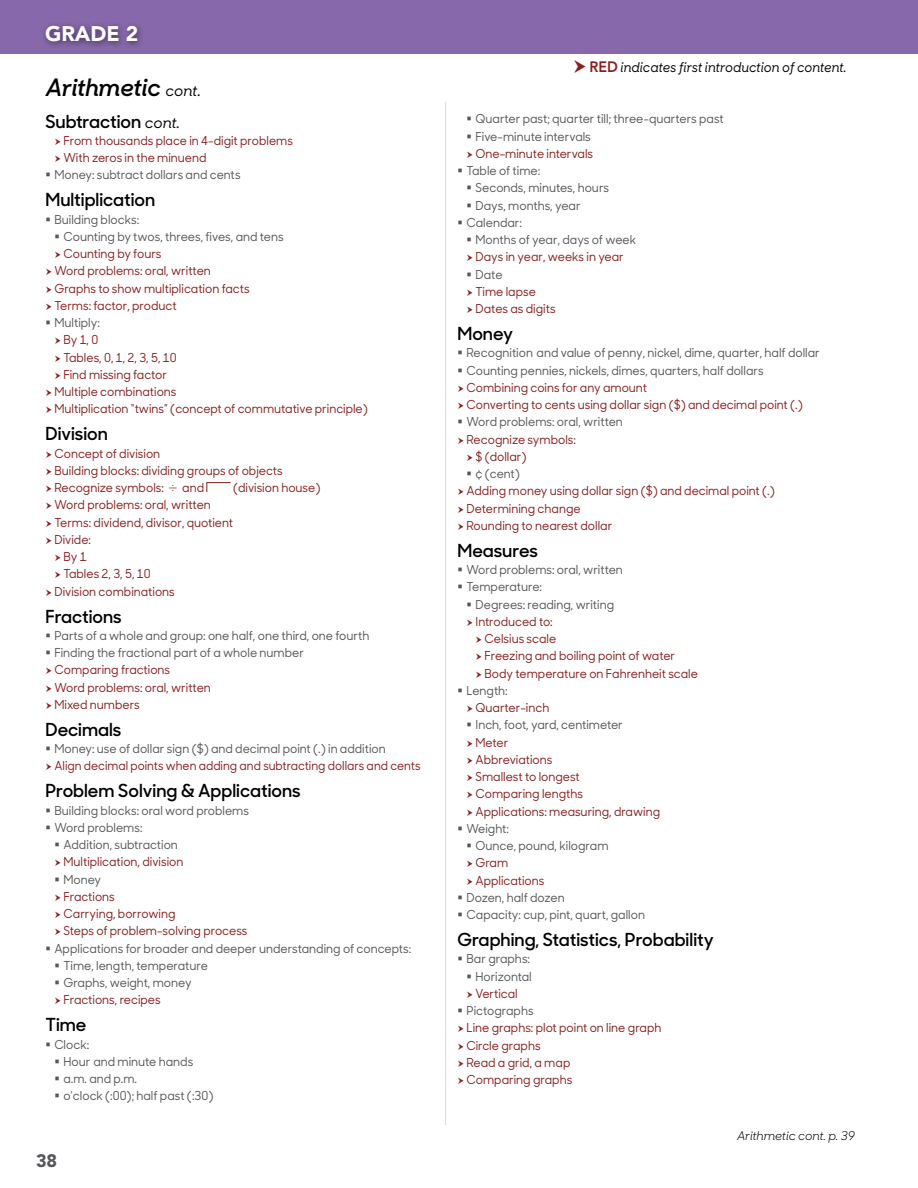
<style>
.page{position:relative;width:918px;height:1188px;background:#fff}
.page>*{position:absolute;margin:0;border:0;box-sizing:border-box;transform-origin:0 0}
.SS_Subjects_Subheads{font:italic 600 24px "Sharp Sans No 1";color:#000}
.t1{font:900 21px "Avenir";color:#fff}
.SS_Subhead_under_ite{font:600 18px "Sharp Sans No 1";color:#000}
.t2{font:900 18px "Avenir";color:#55575a}
.SS_Introduction_to_c{font:italic 500 13.5px "Sharp Sans No 1";color:#000;scale:.95 1}
.t3{font:500 12.3px "Sharp Sans No 1";color:#88201e;scale:.95 1}
.t4{font:500 12.3px "Sharp Sans No 1";color:#55575a;scale:.95 1}
.t5{font:500 12.3px "Sharp Sans No 1";color:#88201e;scale:.93 1}
.SS_Item_cont__on_nex{font:italic 12px "Sharp Sans No 1";color:#000}
.s1{font-weight:500;font-size:15px}
.s2{font-weight:500;font-style:italic;font-size:15px}
.s3{font-family:"Avenir";font-weight:800;font-style:normal;font-size:15px;color:#88201e}
</style>
<div class="page">
<hr style="left:445px;top:102px;width:1px;height:1023px;background:#e2dced">
<div style="left:0;top:0;width:918px;height:54px;background:#8768aa"></div>
<div style="left:41px;top:21px;width:104px;height:28px;background:#000;opacity:.5"></div>
<svg style="left:206px;top:482px;width:25px;height:10px"></svg>
<h2 class="t1" style="left:45px;top:20px;width:95px">GRADE 2</h2>
<p class="SS_Subjects_Subheads" style="left:46px;top:67px;width:157px">Arithmetic <span class="s1">cont.</span></p>
<p class="SS_Subhead_under_ite" style="left:45px;top:107px;width:136px">Subtraction <span class="s2">cont.</span></p>
<p class="t3" style="left:63px;top:131px;width:243px">From thousands place in 4-digit problems</p>
<p class="t3" style="left:63px;top:149px;width:152px">With zeros in the minuend</p>
<p class="t4" style="left:54px;top:166px;width:197px">Money: subtract dollars and cents</p>
<p class="SS_Subhead_under_ite" style="left:45px;top:186px;width:111px">Multiplication</p>
<p class="t4" style="left:54px;top:210px;width:91px">Building blocks:</p>
<p class="t4" style="left:63px;top:227px;width:233px">Counting by twos, threes, fives, and tens</p>
<p class="t3" style="left:63px;top:245px;width:105px">Counting by fours</p>
<p class="t3" style="left:54px;top:262px;width:166px">Word problems: oral, written</p>
<p class="t3" style="left:54px;top:279px;width:207px">Graphs to show multiplication facts</p>
<p class="t3" style="left:54px;top:296px;width:130px">Terms: factor, product</p>
<p class="t4" style="left:54px;top:314px;width:49px">Multiply:</p>
<p class="t3" style="left:63px;top:331px;width:38px">By 1, 0</p>
<p class="t3" style="left:63px;top:348px;width:121px">Tables, 0, 1, 2, 3, 5, 10</p>
<p class="t3" style="left:63px;top:365px;width:111px">Find missing factor</p>
<p class="t3" style="left:54px;top:383px;width:130px">Multiple combinations</p>
<p class="t3" style="left:54px;top:400px;width:332px">Multiplication “twins” (concept of commutative principle)</p>
<p class="SS_Subhead_under_ite" style="left:45px;top:420px;width:64px">Division</p>
<p class="t3" style="left:54px;top:444px;width:113px">Concept of division</p>
<p class="t3" style="left:54px;top:461px;width:242px">Building blocks: dividing groups of objects</p>
<p class="t3" style="left:54px;top:479px;width:117px">Recognize symbols:</p>
<p class="t3" style="left:182px;top:479px;width:25px">and</p>
<p class="t3" style="left:233px;top:479px;width:94px">(division house)</p>
<p class="t3" style="left:54px;top:496px;width:166px">Word problems: oral, written</p>
<p class="t3" style="left:54px;top:513px;width:190px">Terms: dividend, divisor, quotient</p>
<p class="t3" style="left:54px;top:530px;width:40px">Divide:</p>
<p class="t3" style="left:63px;top:548px;width:26px">By 1</p>
<p class="t3" style="left:63px;top:565px;width:93px">Tables 2, 3, 5, 10</p>
<p class="t3" style="left:54px;top:582px;width:128px">Division combinations</p>
<p class="SS_Subhead_under_ite" style="left:45px;top:602px;width:78px">Fractions</p>
<p class="t4" style="left:54px;top:626px;width:333px">Parts of a whole and group: one half, one third, one fourth</p>
<p class="t4" style="left:54px;top:644px;width:264px">Finding the fractional part of a whole number</p>
<p class="t3" style="left:54px;top:661px;width:123px">Comparing fractions</p>
<p class="t3" style="left:54px;top:678px;width:166px">Word problems: oral, written</p>
<p class="t3" style="left:54px;top:695px;width:91px">Mixed numbers</p>
<p class="SS_Subhead_under_ite" style="left:45px;top:715px;width:78px">Decimals</p>
<p class="t4" style="left:54px;top:740px;width:350px">Money: use of dollar sign ($) and decimal point (.) in addition</p>
<p class="t5" style="left:54px;top:757px;width:395px">Align decimal points when adding and subtracting dollars and cents</p>
<p class="SS_Subhead_under_ite" style="left:45px;top:777px;width:257px">Problem Solving &amp; Applications</p>
<p class="t4" style="left:54px;top:801px;width:206px">Building blocks: oral word problems</p>
<p class="t4" style="left:54px;top:818px;width:94px">Word problems:</p>
<p class="t4" style="left:63px;top:836px;width:122px">Addition, subtraction</p>
<p class="t3" style="left:63px;top:853px;width:128px">Multiplication, division</p>
<p class="t4" style="left:63px;top:870px;width:41px">Money</p>
<p class="t3" style="left:63px;top:887px;width:56px">Fractions</p>
<p class="t3" style="left:63px;top:905px;width:120px">Carrying, borrowing</p>
<p class="t3" style="left:63px;top:922px;width:195px">Steps of problem-solving process</p>
<p class="t4" style="left:54px;top:939px;width:377px">Applications for broader and deeper understanding of concepts:</p>
<p class="t4" style="left:63px;top:956px;width:154px">Time, length, temperature</p>
<p class="t4" style="left:63px;top:974px;width:136px">Graphs, weight, money</p>
<p class="t3" style="left:63px;top:991px;width:104px">Fractions, recipes</p>
<p class="SS_Subhead_under_ite" style="left:45px;top:1011px;width:43px">Time</p>
<p class="t4" style="left:54px;top:1035px;width:38px">Clock:</p>
<p class="t4" style="left:63px;top:1052px;width:138px">Hour and minute hands</p>
<p class="t4" style="left:63px;top:1070px;width:79px">a.m. and p.m.</p>
<p class="t4" style="left:63px;top:1087px;width:159px">o’clock (:00); half past (:30)</p>
<h3 class="t2" style="left:36px;top:1150px;width:23px">38</h3>
<p class="SS_Introduction_to_c" style="left:590px;top:57px;width:272px"><span class="s3">RED</span> indicates first introduction of content.</p>
<p class="t4" style="left:475px;top:110px;width:263px">Quarter past; quarter till; three-quarters past</p>
<p class="t4" style="left:475px;top:127px;width:123px">Five-minute intervals</p>
<p class="t3" style="left:475px;top:144px;width:125px">One-minute intervals</p>
<p class="t4" style="left:466px;top:162px;width:79px">Table of time:</p>
<p class="t4" style="left:475px;top:179px;width:142px">Seconds, minutes, hours</p>
<p class="t4" style="left:475px;top:196px;width:112px">Days, months, year</p>
<p class="t4" style="left:466px;top:213px;width:60px">Calendar:</p>
<p class="t4" style="left:475px;top:231px;width:171px">Months of year, days of week</p>
<p class="t3" style="left:475px;top:248px;width:158px">Days in year, weeks in year</p>
<p class="t4" style="left:475px;top:265px;width:30px">Date</p>
<p class="t3" style="left:475px;top:282px;width:65px">Time lapse</p>
<p class="t3" style="left:475px;top:300px;width:86px">Dates as digits</p>
<p class="SS_Subhead_under_ite" style="left:457px;top:320px;width:57px">Money</p>
<p class="t4" style="left:466px;top:344px;width:373px">Recognition and value of penny, nickel, dime, quarter, half dollar</p>
<p class="t4" style="left:466px;top:361px;width:314px">Counting pennies, nickels, dimes, quarters, half dollars</p>
<p class="t3" style="left:466px;top:378px;width:192px">Combining coins for any amount</p>
<p class="t3" style="left:466px;top:396px;width:356px">Converting to cents using dollar sign ($) and decimal point (.)</p>
<p class="t4" style="left:466px;top:413px;width:166px">Word problems: oral, written</p>
<p class="t3" style="left:466px;top:430px;width:117px">Recognize symbols:</p>
<p class="t3" style="left:475px;top:447px;width:55px">$ (dollar)</p>
<p class="t4" style="left:475px;top:465px;width:48px">¢ (cent)</p>
<p class="t3" style="left:466px;top:482px;width:326px">Adding money using dollar sign ($) and decimal point (.)</p>
<p class="t3" style="left:466px;top:499px;width:122px">Determining change</p>
<p class="t3" style="left:466px;top:516px;width:155px">Rounding to nearest dollar</p>
<p class="SS_Subhead_under_ite" style="left:457px;top:536px;width:82px">Measures</p>
<p class="t4" style="left:466px;top:561px;width:166px">Word problems: oral, written</p>
<p class="t4" style="left:466px;top:578px;width:81px">Temperature:</p>
<p class="t4" style="left:475px;top:595px;width:147px">Degrees: reading, writing</p>
<p class="t3" style="left:475px;top:612px;width:83px">Introduced to:</p>
<p class="t3" style="left:484px;top:630px;width:77px">Celsius scale</p>
<p class="t3" style="left:484px;top:647px;width:202px">Freezing and boiling point of water</p>
<p class="t3" style="left:484px;top:664px;width:226px">Body temperature on Fahrenheit scale</p>
<p class="t4" style="left:466px;top:681px;width:45px">Length:</p>
<p class="t3" style="left:475px;top:699px;width:79px">Quarter-inch</p>
<p class="t4" style="left:475px;top:716px;width:157px">Inch, foot, yard, centimeter</p>
<p class="t3" style="left:475px;top:733px;width:36px">Meter</p>
<p class="t3" style="left:475px;top:750px;width:83px">Abbreviations</p>
<p class="t3" style="left:475px;top:768px;width:111px">Smallest to longest</p>
<p class="t3" style="left:475px;top:785px;width:115px">Comparing lengths</p>
<p class="t3" style="left:475px;top:802px;width:196px">Applications: measuring, drawing</p>
<p class="t4" style="left:466px;top:819px;width:46px">Weight:</p>
<p class="t4" style="left:475px;top:837px;width:142px">Ounce, pound, kilogram</p>
<p class="t3" style="left:475px;top:854px;width:36px">Gram</p>
<p class="t3" style="left:475px;top:871px;width:74px">Applications</p>
<p class="t4" style="left:466px;top:888px;width:105px">Dozen, half dozen</p>
<p class="t4" style="left:466px;top:906px;width:189px">Capacity: cup, pint, quart, gallon</p>
<p class="SS_Subhead_under_ite" style="left:457px;top:926px;width:258px">Graphing, Statistics, Probability</p>
<p class="t4" style="left:466px;top:950px;width:68px">Bar graphs:</p>
<p class="t4" style="left:475px;top:967px;width:61px">Horizontal</p>
<p class="t3" style="left:475px;top:984px;width:46px">Vertical</p>
<p class="t4" style="left:466px;top:1002px;width:72px">Pictographs</p>
<p class="t3" style="left:466px;top:1019px;width:207px">Line graphs: plot point on line graph</p>
<p class="t3" style="left:466px;top:1036px;width:80px">Circle graphs</p>
<p class="t3" style="left:466px;top:1053px;width:111px">Read a grid, a map</p>
<p class="t3" style="left:466px;top:1071px;width:113px">Comparing graphs</p>
<p class="SS_Item_cont__on_nex" style="left:737px;top:1127px;width:119px">Arithmetic cont. p. 39</p>
</div>
